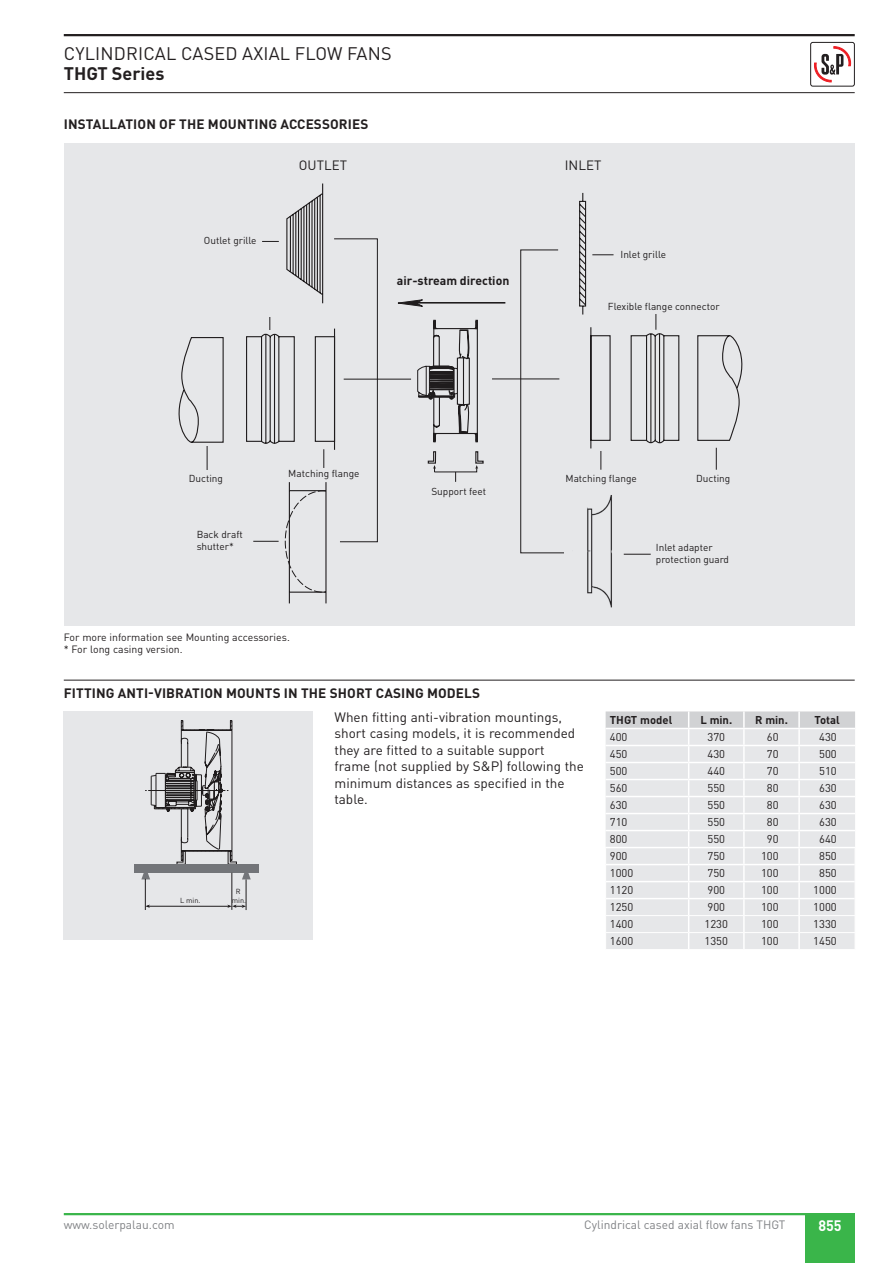
<style>
.page{position:relative;width:893px;height:1263px;background:#fff}
.page>*{position:absolute;margin:0;border:0;box-sizing:border-box;transform-origin:0 0}
.t1{font:18px "DIN Pro";letter-spacing:.01em;color:#231f20}
.t2{font:700 18px "DIN Pro";color:#231f20}
.t3{font:700 15px "DIN Pro";color:#fff;scale:.95 1}
.t4{font:13.5px/16.5px "DIN Pro";color:#231f20}
.t5{font:700 13.5px "DIN Pro";letter-spacing:.01em;color:#231f20}
.t6{font:13.35px "DIN";color:#231f20}
.t7{font:700 12.3px "DIN";color:#231f20}
.t8{font:12px "DIN Pro";color:#808285}
.t9{font:11.25px "DIN Pro";color:#231f20}
.t10{font:700 11.25px "DIN Pro";color:#231f20}
.t11{font:10.5px/12.6px "DIN Pro";color:#231f20}
.t12{font:10.05px/12px "DIN";color:#231f20}
.t13{font:7.35px/8.7px "DIN";color:#231f20;text-align:center}
</style>
<div class="page">
<hr style="left:64px;top:34px;width:791px;height:2px;background:#231f20">
<hr style="left:64px;top:92px;width:791px;height:1px;background:#231f20">
<svg style="left:814px;top:47px;width:37px;height:36px"></svg>
<div style="left:810px;top:42px;width:45px;height:44px;border:1px solid #231f20;border-radius:2px"></div>
<hr style="left:64px;top:1213px;width:791px;height:2px;background:#3ab54a">
<div style="left:805px;top:1214px;width:50px;height:49px;background:#3ab54a"></div>
<div style="left:64px;top:143px;width:791px;height:483px;background:#e6e7e9"></div>
<svg style="left:286px;top:183px;width:456px;height:260px"></svg>
<svg style="left:434px;top:254px;width:283px;height:218px"></svg>
<svg style="left:475px;top:451px;width:9px;height:18px"></svg>
<svg style="left:427px;top:451px;width:10px;height:21px"></svg>
<div style="left:456px;top:299px;width:86px;height:8px;background:#e6e7e9"></div>
<hr style="left:416px;top:302px;width:89px;height:2px;background:#231f20">
<svg style="left:392px;top:298px;width:35px;height:10px"></svg>
<svg style="left:520px;top:249px;width:44px;height:304px"></svg>
<hr style="left:492px;top:379px;width:67px;height:1px;background:#231f20">
<hr style="left:289px;top:482px;width:1px;height:121px;background:#231f20">
<hr style="left:325px;top:482px;width:2px;height:121px;background:#231f20">
<img style="left:587px;top:495px;width:40px;height:113px">
<svg style="left:624px;top:554px;width:27px;height:1px"></svg>
<hr style="left:344px;top:379px;width:67px;height:1px;background:#231f20">
<svg style="left:178px;top:238px;width:200px;height:355px"></svg>
<div style="left:199px;top:307px;width:98px;height:10px;background:#e6e7e9"></div>
<hr style="left:64px;top:680px;width:791px;height:1px;background:#231f20">
<div style="left:64px;top:711px;width:249px;height:229px;background:#e6e7e9"></div>
<hr style="left:147px;top:906px;width:83px;height:1px;background:#231f20">
<div style="left:134px;top:864px;width:124px;height:9px;background:#737579"></div>
<svg style="left:141px;top:873px;width:9px;height:6px"></svg>
<svg style="left:242px;top:873px;width:9px;height:6px"></svg>
<hr style="left:145px;top:879px;width:1px;height:31px;background:#231f20">
<hr style="left:232px;top:873px;width:1px;height:37px;background:#231f20">
<svg style="left:227px;top:904px;width:19px;height:4px"></svg>
<svg style="left:145px;top:720px;width:92px;height:144px"></svg>
<hr style="left:246px;top:879px;width:1px;height:31px;background:#231f20">
<svg style="left:605px;top:711px;width:250px;height:238px;background:#e7e7e9"></svg>
<h1 class="t1" style="left:64px;top:42px;width:329px">CYLINDRICAL CASED AXIAL FLOW FANS</h1>
<h1 class="t2" style="left:64px;top:61px;width:102px">THGT Series</h1>
<p class="t5" style="left:64px;top:115px;width:306px">INSTALLATION OF THE MOUNTING ACCESSORIES</p>
<p class="t6" style="left:299px;top:157px;width:50px">OUTLET</p>
<p class="t6" style="left:565px;top:157px;width:38px">INLET</p>
<p class="t12" style="left:204px;top:234px;width:54px">Outlet grille</p>
<p class="t7" style="left:397px;top:273px;width:114px">air-stream direction</p>
<p class="t12" style="left:620px;top:248px;width:47px">Inlet grille</p>
<p class="t12" style="left:608px;top:300px;width:113px">Flexible flange connector</p>
<p class="t12" style="left:189px;top:472px;width:36px">Ducting</p>
<p class="t12" style="left:197px;top:528px;width:48px">Back draft shutter*</p>
<p class="t12" style="left:288px;top:467px;width:73px">Matching flange</p>
<p class="t12" style="left:431px;top:485px;width:56px">Support feet</p>
<p class="t11" style="left:64px;top:630px;width:228px">For more information see Mounting accessories. * For long casing version.</p>
<p class="t5" style="left:64px;top:684px;width:418px">FITTING ANTI-VIBRATION MOUNTS IN THE SHORT CASING MODELS</p>
<p class="t12" style="left:565px;top:472px;width:73px">Matching flange</p>
<p class="t12" style="left:696px;top:472px;width:36px">Ducting</p>
<p class="t12" style="left:656px;top:541px;width:75px">Inlet adapter protection guard</p>
<p class="t13" style="left:180px;top:896px;width:22px">L min.</p>
<p class="t13" style="left:232px;top:887px;width:16px">R min.</p>
<p class="t4" style="left:334px;top:708px;width:251px">When fitting anti-vibration mountings, short casing models, it is recommended they are fitted to a suitable support<br>frame (not supplied by S&amp;P) following the minimum distances as specified in the table.</p>
<p class="t10" style="left:610px;top:712px;width:64px">THGT model</p>
<p class="t10" style="left:700px;top:712px;width:33px">L min.</p>
<p class="t10" style="left:755px;top:712px;width:34px">R min.</p>
<p class="t10" style="left:814px;top:712px;width:27px">Total</p>
<p class="t9" style="left:610px;top:729px;width:19px">400</p>
<p class="t9" style="left:707px;top:729px;width:19px">370</p>
<p class="t9" style="left:767px;top:729px;width:13px">60</p>
<p class="t9" style="left:819px;top:729px;width:19px">430</p>
<p class="t9" style="left:610px;top:746px;width:19px">450</p>
<p class="t9" style="left:707px;top:746px;width:19px">430</p>
<p class="t9" style="left:767px;top:746px;width:13px">70</p>
<p class="t9" style="left:819px;top:746px;width:19px">500</p>
<p class="t9" style="left:610px;top:763px;width:19px">500</p>
<p class="t9" style="left:707px;top:763px;width:19px">440</p>
<p class="t9" style="left:767px;top:763px;width:13px">70</p>
<p class="t9" style="left:819px;top:763px;width:19px">510</p>
<p class="t9" style="left:610px;top:780px;width:19px">560</p>
<p class="t9" style="left:707px;top:780px;width:19px">550</p>
<p class="t9" style="left:767px;top:780px;width:13px">80</p>
<p class="t9" style="left:819px;top:780px;width:19px">630</p>
<p class="t9" style="left:610px;top:797px;width:19px">630</p>
<p class="t9" style="left:707px;top:797px;width:19px">550</p>
<p class="t9" style="left:767px;top:797px;width:13px">80</p>
<p class="t9" style="left:819px;top:797px;width:19px">630</p>
<p class="t9" style="left:610px;top:814px;width:19px">710</p>
<p class="t9" style="left:707px;top:814px;width:19px">550</p>
<p class="t9" style="left:767px;top:814px;width:13px">80</p>
<p class="t9" style="left:819px;top:814px;width:19px">630</p>
<p class="t9" style="left:610px;top:831px;width:19px">800</p>
<p class="t9" style="left:707px;top:831px;width:19px">550</p>
<p class="t9" style="left:767px;top:831px;width:13px">90</p>
<p class="t9" style="left:819px;top:831px;width:19px">640</p>
<p class="t9" style="left:610px;top:848px;width:19px">900</p>
<p class="t9" style="left:707px;top:848px;width:19px">750</p>
<p class="t9" style="left:761px;top:848px;width:19px">100</p>
<p class="t9" style="left:819px;top:848px;width:19px">850</p>
<p class="t9" style="left:610px;top:865px;width:25px">1000</p>
<p class="t9" style="left:707px;top:865px;width:19px">750</p>
<p class="t9" style="left:761px;top:865px;width:19px">100</p>
<p class="t9" style="left:819px;top:865px;width:19px">850</p>
<p class="t9" style="left:610px;top:882px;width:25px">1120</p>
<p class="t9" style="left:707px;top:882px;width:19px">900</p>
<p class="t9" style="left:761px;top:882px;width:19px">100</p>
<p class="t9" style="left:813px;top:882px;width:25px">1000</p>
<p class="t9" style="left:610px;top:899px;width:25px">1250</p>
<p class="t9" style="left:707px;top:899px;width:19px">900</p>
<p class="t9" style="left:761px;top:899px;width:19px">100</p>
<p class="t9" style="left:813px;top:899px;width:25px">1000</p>
<p class="t9" style="left:610px;top:916px;width:25px">1400</p>
<p class="t9" style="left:705px;top:916px;width:25px">1230</p>
<p class="t9" style="left:761px;top:916px;width:19px">100</p>
<p class="t9" style="left:813px;top:916px;width:25px">1330</p>
<p class="t9" style="left:610px;top:933px;width:25px">1600</p>
<p class="t9" style="left:705px;top:933px;width:25px">1350</p>
<p class="t9" style="left:761px;top:933px;width:19px">100</p>
<p class="t9" style="left:813px;top:933px;width:25px">1450</p>
<p class="t8" style="left:64px;top:1216px;width:112px">www.solerpalau.com</p>
<p class="t8" style="left:584px;top:1216px;width:203px">Cylindrical cased axial flow fans THGT</p>
<p class="t3" style="left:818px;top:1215px;width:26px">855</p>
</div>
